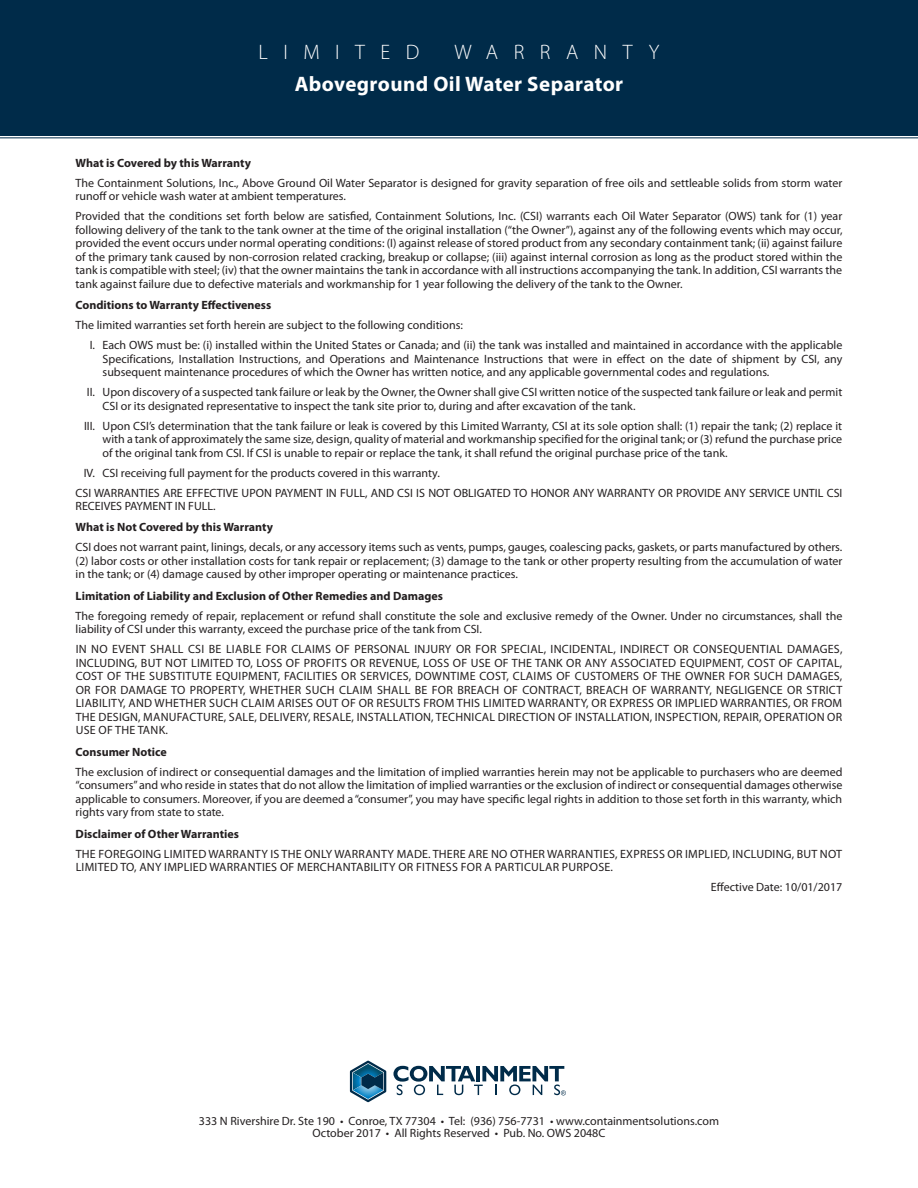
<style>
.page{position:relative;width:918px;height:1188px;background:#fff}
.page>*{position:absolute;margin:0;border:0;box-sizing:border-box;transform-origin:0 0}
.t1{font:700 21px "Myriad Pro";letter-spacing:.02em;color:#fff}
.t2{font:300 21px "Myriad Pro";letter-spacing:.74em;color:#fff}
.Body2{font:12px/13.5px "Myriad Pro";color:#231f20;text-align:justify}
.All_Caps_Body{font:12px/13.5px "Myriad Pro";letter-spacing:.02em;color:#231f20;text-align:justify}
.Header_2{font:700 12px "Myriad Pro";color:#231f20}
</style>
<div class="page">
<svg style="left:393px;top:1066px;width:173px;height:29px"></svg>
<svg style="left:350px;top:1061px;width:36px;height:41px"></svg>
<svg style="left:0;top:137px;width:918px;height:2px;background:#7f94a3"></svg>
<div style="left:0;top:0;width:918px;height:136px;background:#002b49"></div>
<p class="t2" style="left:258px;top:39px;width:162px">LIMITED</p>
<p class="t2" style="left:454px;top:39px;width:207px">WARRANTY</p>
<p class="t1" style="left:295px;top:70px;width:330px">Aboveground Oil Water Separator</p>
<p class="Header_2" style="left:76px;top:155px;width:177px">What is Covered by this Warranty</p>
<p class="Body2" style="left:76px;top:176px;width:768px">The Containment Solutions, Inc., Above Ground Oil Water Separator is designed for gravity separation of free oils and settleable solids from storm water runoff or vehicle wash water at ambient temperatures.</p>
<p class="Body2" style="left:76px;top:209px;width:768px">Provided that the conditions set forth below are satisfied, Containment Solutions, Inc. (CSI) warrants each Oil Water Separator (OWS) tank for (1) year following delivery of the tank to the tank owner at the time of the original installation (“the Owner”), against any of the following events which may occur, provided the event occurs under normal operating conditions: (I) against release of stored product from any secondary containment tank; (ii) against failure of the primary tank caused by non-corrosion related cracking, breakup or collapse; (iii) against internal corrosion as long as the product stored within the tank is compatible with steel; (iv) that the owner maintains the tank in accordance with all instructions accompanying the tank. In addition, CSI warrants the tank against failure due to defective materials and workmanship for 1 year following the delivery of the tank to the Owner.</p>
<p class="Header_2" style="left:76px;top:297px;width:197px">Conditions to Warranty Effectiveness</p>
<p class="Body2" style="left:76px;top:318px;width:389px">The limited warranties set forth herein are subject to the following conditions:</p>
<p class="Body2" style="left:103px;top:338px;width:741px;text-indent:-13px">I. Each OWS must be: (i) installed within the United States or Canada; and (ii) the tank was installed and maintained in accordance with the applicable Specifications, Installation Instructions, and Operations and Maintenance Instructions that were in effect on the date of shipment by CSI, any subsequent maintenance procedures of which the Owner has written notice, and any applicable governmental codes and regulations.</p>
<p class="Body2" style="left:103px;top:385px;width:741px;text-indent:-16px">II. Upon discovery of a suspected tank failure or leak by the Owner, the Owner shall give CSI written notice of the suspected tank failure or leak and permit<br>CSI or its designated representative to inspect the tank site prior to, during and after excavation of the tank.</p>
<p class="Body2" style="left:103px;top:419px;width:741px;text-indent:-19px">III. Upon CSI’s determination that the tank failure or leak is covered by this Limited Warranty, CSI at its sole option shall: (1) repair the tank; (2) replace it with a tank of approximately the same size, design, quality of material and workmanship specified for the original tank; or (3) refund the purchase price of the original tank from CSI. If CSI is unable to repair or replace the tank, it shall refund the original purchase price of the tank.</p>
<p class="Body2" style="left:84px;top:466px;width:358px">IV. CSI receiving full payment for the products covered in this warranty.</p>
<p class="Body2" style="left:76px;top:486px;width:768px">CSI WARRANTIES ARE EFFECTIVE UPON PAYMENT IN FULL, AND CSI IS NOT OBLIGATED TO HONOR ANY WARRANTY OR PROVIDE ANY SERVICE UNTIL CSI<br>RECEIVES PAYMENT IN FULL.</p>
<p class="Header_2" style="left:76px;top:520px;width:199px">What is Not Covered by this Warranty</p>
<p class="Body2" style="left:76px;top:540px;width:768px">CSI does not warrant paint, linings, decals, or any accessory items such as vents, pumps, gauges, coalescing packs, gaskets, or parts manufactured by others. (2) labor costs or other installation costs for tank repair or replacement; (3) damage to the tank or other property resulting from the accumulation of water in the tank; or (4) damage caused by other improper operating or maintenance practices.</p>
<p class="Header_2" style="left:76px;top:588px;width:369px">Limitation of Liability and Exclusion of Other Remedies and Damages</p>
<p class="Body2" style="left:76px;top:609px;width:768px">The foregoing remedy of repair, replacement or refund shall constitute the sole and exclusive remedy of the Owner. Under no circumstances, shall the liability of CSI under this warranty, exceed the purchase price of the tank from CSI.</p>
<p class="All_Caps_Body" style="left:76px;top:642px;width:768px">IN NO EVENT SHALL CSI BE LIABLE FOR CLAIMS OF PERSONAL INJURY OR FOR SPECIAL, INCIDENTAL, INDIRECT OR CONSEQUENTIAL DAMAGES, INCLUDING, BUT NOT LIMITED TO, LOSS OF PROFITS OR REVENUE, LOSS OF USE OF THE TANK OR ANY ASSOCIATED EQUIPMENT, COST OF CAPITAL, COST OF THE SUBSTITUTE EQUIPMENT, FACILITIES OR SERVICES, DOWNTIME COST, CLAIMS OF CUSTOMERS OF THE OWNER FOR SUCH DAMAGES, OR FOR DAMAGE TO PROPERTY, WHETHER SUCH CLAIM SHALL BE FOR BREACH OF CONTRACT, BREACH OF WARRANTY, NEGLIGENCE OR STRICT LIABILITY, AND WHETHER SUCH CLAIM ARISES OUT OF OR RESULTS FROM THIS LIMITED WARRANTY, OR EXPRESS OR IMPLIED WARRANTIES, OR FROM THE DESIGN, MANUFACTURE, SALE, DELIVERY, RESALE, INSTALLATION, TECHNICAL DIRECTION OF INSTALLATION, INSPECTION, REPAIR, OPERATION OR USE OF THE TANK.</p>
<p class="Header_2" style="left:76px;top:744px;width:93px">Consumer Notice</p>
<p class="Body2" style="left:76px;top:765px;width:768px">The exclusion of indirect or consequential damages and the limitation of implied warranties herein may not be applicable to purchasers who are deemed “consumers” and who reside in states that do not allow the limitation of implied warranties or the exclusion of indirect or consequential damages otherwise applicable to consumers. Moreover, if you are deemed a “consumer”, you may have specific legal rights in addition to those set forth in this warranty, which rights vary from state to state.</p>
<p class="Header_2" style="left:76px;top:826px;width:165px">Disclaimer of Other Warranties</p>
<p class="All_Caps_Body" style="left:76px;top:847px;width:768px">THE FOREGOING LIMITED WARRANTY IS THE ONLY WARRANTY MADE. THERE ARE NO OTHER WARRANTIES, EXPRESS OR IMPLIED, INCLUDING, BUT NOT<br>LIMITED TO, ANY IMPLIED WARRANTIES OF MERCHANTABILITY OR FITNESS FOR A PARTICULAR PURPOSE.</p>
<p class="Body2" style="left:711px;top:880px;width:133px">Effective Date: 10/01/2017</p>
<p class="Body2" style="left:199px;top:1114px;width:522px">333 N Rivershire Dr. Ste 190 • Conroe, TX 77304 • Tel: (936) 756-7731 • www.containmentsolutions.com</p>
<p class="Body2" style="left:313px;top:1126px;width:294px">October 2017 • All Rights Reserved • Pub. No. OWS 2048C</p>
</div>
